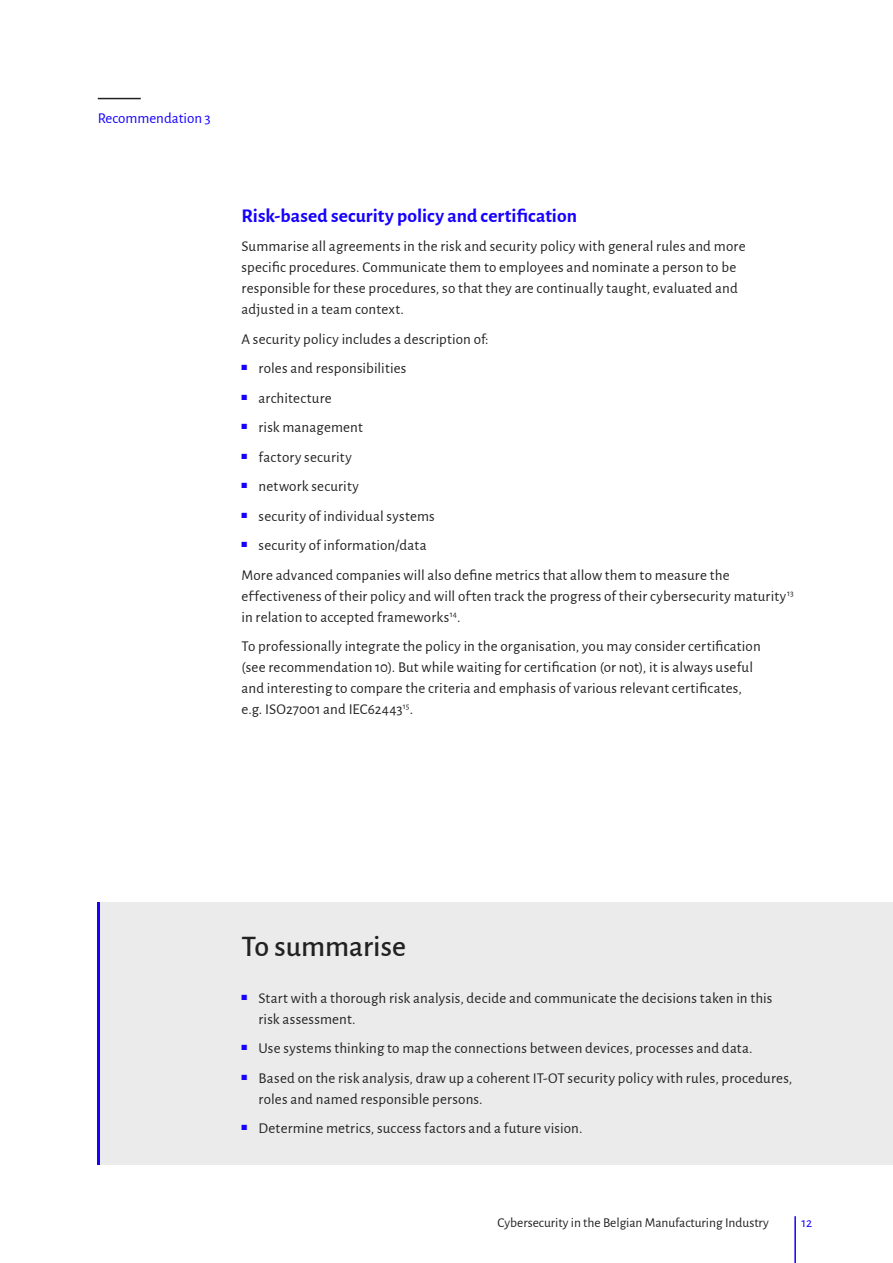
<style>
.page{position:relative;width:893px;height:1263px;background:#fff}
.page>*{position:absolute;margin:0;border:0;box-sizing:border-box;transform-origin:0 0}
.t1{font:500 30px "Alegreya Sans";color:#222223}
.t2{font:700 19.5px "Alegreya Sans";color:#1600ff}
.t3{font:15px/21px "Alegreya Sans";letter-spacing:.01em;color:#222223}
.t4{font:15px "Alegreya Sans";color:#1600ff}
.t5{font:13.5px "Alegreya Sans";color:#222223}
.t6{font:13.5px "Alegreya Sans";color:#1600ff}
</style>
<div class="page">
<hr style="left:794px;top:1216px;width:2px;height:47px;background:#1600ff">
<div style="left:98px;top:902px;width:795px;height:263px;background:#ebebeb"></div>
<hr style="left:98px;top:902px;width:2px;height:263px;background:#1600ff">
<hr style="left:98px;top:98px;width:43px;height:1px;background:#222223">
<p class="t4" style="left:98px;top:107px;width:114px">Recommendation 3</p>
<h2 class="t2" style="left:242px;top:201px;width:337px">Risk-based security policy and certification</h2>
<p class="t3" style="left:242px;top:235px;width:506px">Summarise all agreements in the risk and security policy with general rules and more specific procedures. Communicate them to employees and nominate a person to be responsible for these procedures, so that they are continually taught, evaluated and adjusted in a team context.</p>
<p class="t3" style="left:242px;top:328px;width:249px">A security policy includes a description of:</p>
<p class="t3" style="left:242px;top:357px;width:166px"><sup>■</sup> roles and responsibilities</p>
<p class="t3" style="left:242px;top:387px;width:92px"><sup>■</sup> architecture</p>
<p class="t3" style="left:242px;top:416px;width:123px"><sup>■</sup> risk management</p>
<p class="t3" style="left:242px;top:446px;width:112px"><sup>■</sup> factory security</p>
<p class="t3" style="left:242px;top:475px;width:119px"><sup>■</sup> network security</p>
<p class="t3" style="left:242px;top:505px;width:195px"><sup>■</sup> security of individual systems</p>
<p class="t3" style="left:242px;top:530px;width:490px;line-height:29.5px"><sup>■</sup> security of information/data<br>More advanced companies will also define metrics that allow them to measure the</p>
<p class="t3" style="left:242px;top:585px;width:554px">effectiveness of their policy and will often track the progress of their cybersecurity maturity<sup>13 </sup>in relation to accepted frameworks<sup>14</sup>.</p>
<p class="t3" style="left:242px;top:635px;width:521px">To professionally integrate the policy in the organisation, you may consider certification (see recommendation 10). But while waiting for certification (or not), it is always useful and interesting to compare the criteria and emphasis of various relevant certificates, e.g. ISO27001 and IEC62443<sup>15</sup>.</p>
<h1 class="t1" style="left:242px;top:925px;width:166px">To summarise</h1>
<p class="t3" style="left:259px;top:987px;width:515px;text-indent:-17px"><sup>■</sup> Start with a thorough risk analysis, decide and communicate the decisions taken in this risk assessment.</p>
<p class="t3" style="left:242px;top:1037px;width:513px"><sup>■</sup> Use systems thinking to map the connections between devices, processes and data.</p>
<p class="t3" style="left:259px;top:1067px;width:535px;text-indent:-17px"><sup>■</sup> Based on the risk analysis, draw up a coherent IT-OT security policy with rules, procedures, roles and named responsible persons.</p>
<p class="t3" style="left:242px;top:1117px;width:342px"><sup>■</sup> Determine metrics, success factors and a future vision.</p>
<p class="t5" style="left:497px;top:1213px;width:273px">Cybersecurity in the Belgian Manufacturing Industry</p>
<p class="t6" style="left:801px;top:1213px;width:12px">12</p>
</div>
